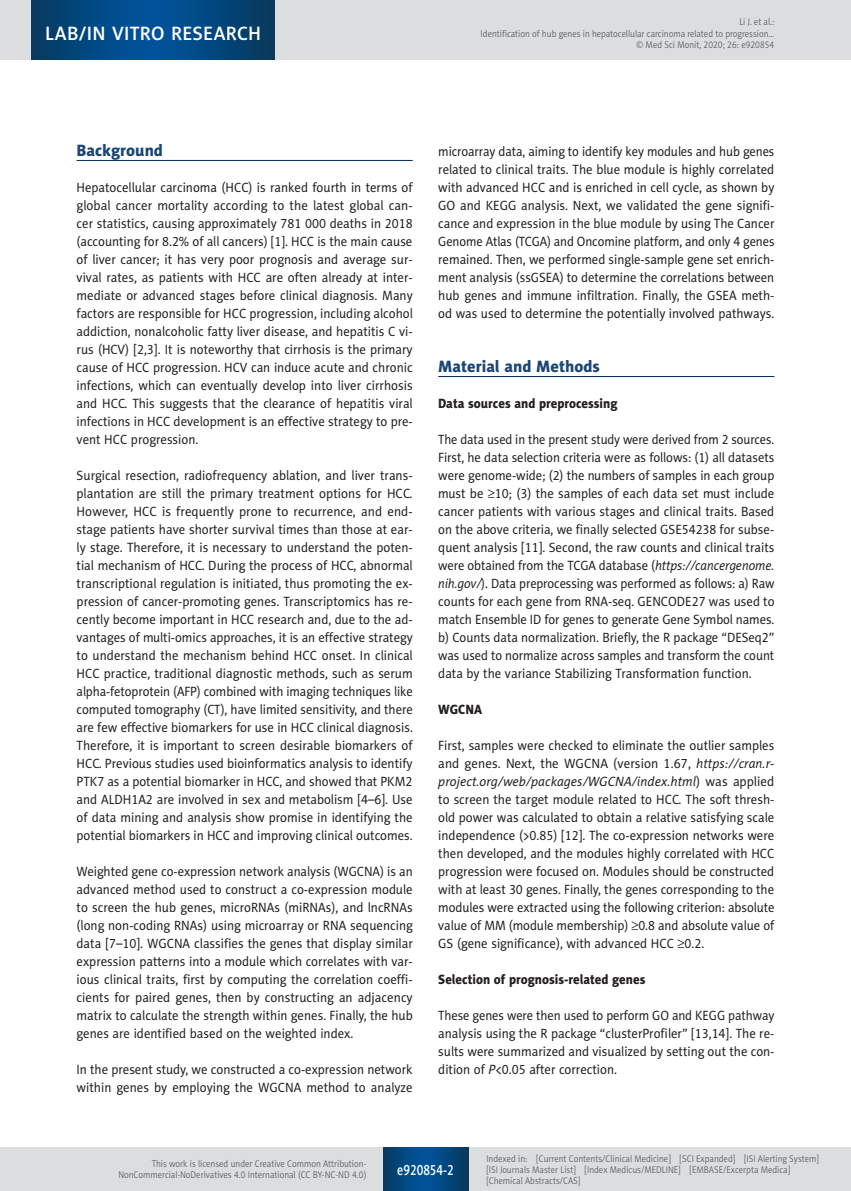
<style>
.page{position:relative;width:851px;height:1191px;background:#fff}
.page>*{position:absolute;margin:0;border:0;box-sizing:border-box;transform-origin:0 0}
.t1{font:19.5px "Naomi Sans EFN Medium";letter-spacing:.015em;color:#fff}
.MSM_Headline_1{font:16.5px "Naomi Sans EFN Heavy";color:#1a4574}
.MSM_e-PAGINA{font:15px "Naomi Sans EFN Medium";color:#fff;scale:.8 1}
.MSM_Body{font:13.5px/18px "Naomi Sans EFN";color:#231f20;text-align:justify;scale:.95 1}
.MSM_Body-2{font:13.5px/18px "Naomi Sans EFN";color:#231f20;text-align:justify;scale:.93 1}
.MSM_Body-3{font:13.5px/18px "Naomi Sans EFN";color:#231f20;text-align:justify;scale:.94 1}
.MSM_Headline_2{font:13.5px "Naomi Sans EFN Heavy";color:#231f20;scale:.95 1}
.MSM_pagina_sygnatura{font:9.75px/11.2px "Naomi Sans EFN Light";color:#57585a;scale:.9 1}
.MSM_pagina_zywa{font:9.75px/11.2px "Naomi Sans EFN Light";color:#57585a;text-align:right;scale:.9 1}
.s1{font-family:"Standard Sym L"}
.s2{font-style:italic}
</style>
<div class="page">
<hr style="left:77px;top:160px;width:335px;height:1px;background:#00295c">
<hr style="left:438px;top:376px;width:336px;height:1px;background:#00295c">
<div style="left:0;top:1148px;width:850px;height:43px;background:#dcdddf"></div>
<svg style="left:383px;top:1147px;width:85px;height:43px;background:#02477e"></svg>
<div style="left:0;top:0;width:850px;height:60px;background:#dcdddf"></div>
<hr style="left:850px;top:0;width:1px;height:60px;background:#dcdddf">
<svg style="left:32px;top:0;width:242px;height:60px;background:#02477f"></svg>
<h1 class="t1" style="left:45px;top:22px;width:217px">LAB/IN VITRO RESEARCH</h1>
<p class="MSM_pagina_zywa" style="left:480px;top:16px;width:328px">Li J. et al.:<br>Identification of hub genes in hepatocellular carcinoma related to progression…</p>
<p class="MSM_pagina_zywa" style="left:636px;top:39px;width:154px">© Med Sci Monit, 2020; 26: e920854</p>
<p class="MSM_Headline_1" style="left:77px;top:140px;width:88px">Background</p>
<p class="MSM_Body" style="left:77px;top:178px;width:355px">Hepatocellular carcinoma (HCC) is ranked fourth in terms of global cancer mortality according to the latest global can&shy;cer statistics, causing approximately 781 000 deaths in 2018 (accounting for 8.2% of all cancers) [1]. HCC is the main cause of liver cancer; it has very poor prognosis and average sur&shy;vival rates, as patients with HCC are often already at inter&shy;mediate or advanced stages before clinical diagnosis. Many factors are responsible for HCC progression, including alcohol addiction, nonalcoholic fatty liver disease, and hepatitis C vi&shy;rus (HCV) [2,3]. It is noteworthy that cirrhosis is the primary cause of HCC progression. HCV can induce acute and chronic infections, which can eventually develop into liver cirrhosis and HCC. This suggests that the clearance of hepatitis viral infections in HCC development is an effective strategy to pre&shy;vent HCC progression.</p>
<p class="MSM_Body" style="left:77px;top:466px;width:355px">Surgical resection, radiofrequency ablation, and liver trans&shy;plantation are still the primary treatment options for HCC.<br>However, HCC is frequently prone to recurrence, and end&shy;stage patients have shorter survival times than those at ear&shy;ly stage. Therefore, it is necessary to understand the poten&shy;tial mechanism of HCC. During the process of HCC, abnormal transcriptional regulation is initiated, thus promoting the ex&shy;pression of cancer-promoting genes. Transcriptomics has re&shy;cently become important in HCC research and, due to the ad&shy;vantages of multi-omics approaches, it is an effective strategy to understand the mechanism behind HCC onset. In clinical HCC practice, traditional diagnostic methods, such as serum alpha-fetoprotein (AFP) combined with imaging techniques like computed tomography (CT), have limited sensitivity, and there are few effective biomarkers for use in HCC clinical diagnosis.<br>Therefore, it is important to screen desirable biomarkers of HCC. Previous studies used bioinformatics analysis to identify PTK7 as a potential biomarker in HCC, and showed that PKM2 and ALDH1A2 are involved in sex and metabolism [4–6]. Use of data mining and analysis show promise in identifying the potential biomarkers in HCC and improving clinical outcomes.</p>
<p class="MSM_Body-3" style="left:77px;top:862px;width:359px">Weighted gene co-expression network analysis (WGCNA) is an advanced method used to construct a co-expression module to screen the hub genes, microRNAs (miRNAs), and lncRNAs (long non-coding RNAs) using microarray or RNA sequencing data [7–10]. WGCNA classifies the genes that display similar expression patterns into a module which correlates with var&shy;ious clinical traits, first by computing the correlation coeffi&shy;cients for paired genes, then by constructing an adjacency matrix to calculate the strength within genes. Finally, the hub genes are identified based on the weighted index.</p>
<p class="MSM_Body" style="left:77px;top:1060px;width:355px">In the present study, we constructed a co-expression network within genes by employing the WGCNA method to analyze</p>
<p class="MSM_Body-2" style="left:438px;top:142px;width:363px">microarray data, aiming to identify key modules and hub genes related to clinical traits. The blue module is highly correlated with advanced HCC and is enriched in cell cycle, as shown by GO and KEGG analysis. Next, we validated the gene signifi&shy;cance and expression in the blue module by using The Cancer Genome Atlas (TCGA) and Oncomine platform, and only 4 genes remained. Then, we performed single-sample gene set enrich&shy;ment analysis (ssGSEA) to determine the correlations between hub genes and immune infiltration. Finally, the GSEA meth&shy;od was used to determine the potentially involved pathways.</p>
<p class="MSM_Headline_1" style="left:438px;top:356px;width:163px">Material and Methods</p>
<p class="MSM_Headline_2" style="left:438px;top:395px;width:190px">Data sources and preprocessing</p>
<p class="MSM_Body-2" style="left:438px;top:430px;width:363px">The data used in the present study were derived from 2 sources.<br>First, he data selection criteria were as follows: (1) all datasets were genome-wide; (2) the numbers of samples in each group must be <span class="s1">³</span>10; (3) the samples of each data set must include cancer patients with various stages and clinical traits. Based on the above criteria, we finally selected GSE54238 for subse&shy;quent analysis [11]. Second, the raw counts and clinical traits were obtained from the TCGA database (<span class="s2">https://cancergenome. nih.gov/</span>). Data preprocessing was performed as follows: a) Raw counts for each gene from RNA-seq. GENCODE27 was used to match Ensemble ID for genes to generate Gene Symbol names. b) Counts data normalization. Briefly, the R package “DESeq2” was used to normalize across samples and transform the count data by the variance Stabilizing Transformation function.</p>
<p class="MSM_Headline_2" style="left:438px;top:701px;width:48px">WGCNA</p>
<p class="MSM_Body" style="left:438px;top:736px;width:355px">First, samples were checked to eliminate the outlier samples and genes. Next, the WGCNA (version 1.67, <span class="s2">https://cran.r&shy;project.org/web/packages/WGCNA/index.html</span>) was applied to screen the target module related to HCC. The soft thresh&shy;old power was calculated to obtain a relative satisfying scale independence (&gt;0.85) [12]. The co-expression networks were then developed, and the modules highly correlated with HCC progression were focused on. Modules should be constructed with at least 30 genes. Finally, the genes corresponding to the modules were extracted using the following criterion: absolute value of MM (module membership) <span class="s1">³</span>0.8 and absolute value of GS (gene significance), with advanced HCC <span class="s1">³</span>0.2.</p>
<p class="MSM_Headline_2" style="left:438px;top:971px;width:219px">Selection of prognosis-related genes</p>
<p class="MSM_Body-2" style="left:438px;top:1006px;width:363px">These genes were then used to perform GO and KEGG pathway analysis using the R package “clusterProfiler” [13,14]. The re&shy;sults were summarized and visualized by setting out the con&shy;dition of <span class="s2">P</span>&lt;0.05 after correction.</p>
<p class="MSM_pagina_sygnatura" style="left:118px;top:1158px;width:277px;text-align:right">This work is licensed under Creative Common Attribution-<br>NonCommercial-NoDerivatives 4.0 International (CC BY-NC-ND 4.0)</p>
<p class="MSM_e-PAGINA" style="left:397px;top:1160px;width:72px">e920854-2</p>
<p class="MSM_pagina_sygnatura" style="left:486px;top:1152px;width:371px">Indexed in: [Current Contents/Clinical Medicine] [SCI Expanded] [ISI Alerting System] [ISI Journals Master List] [Index Medicus/MEDLINE] [EMBASE/Excerpta Medica] [Chemical Abstracts/CAS]</p>
</div>
